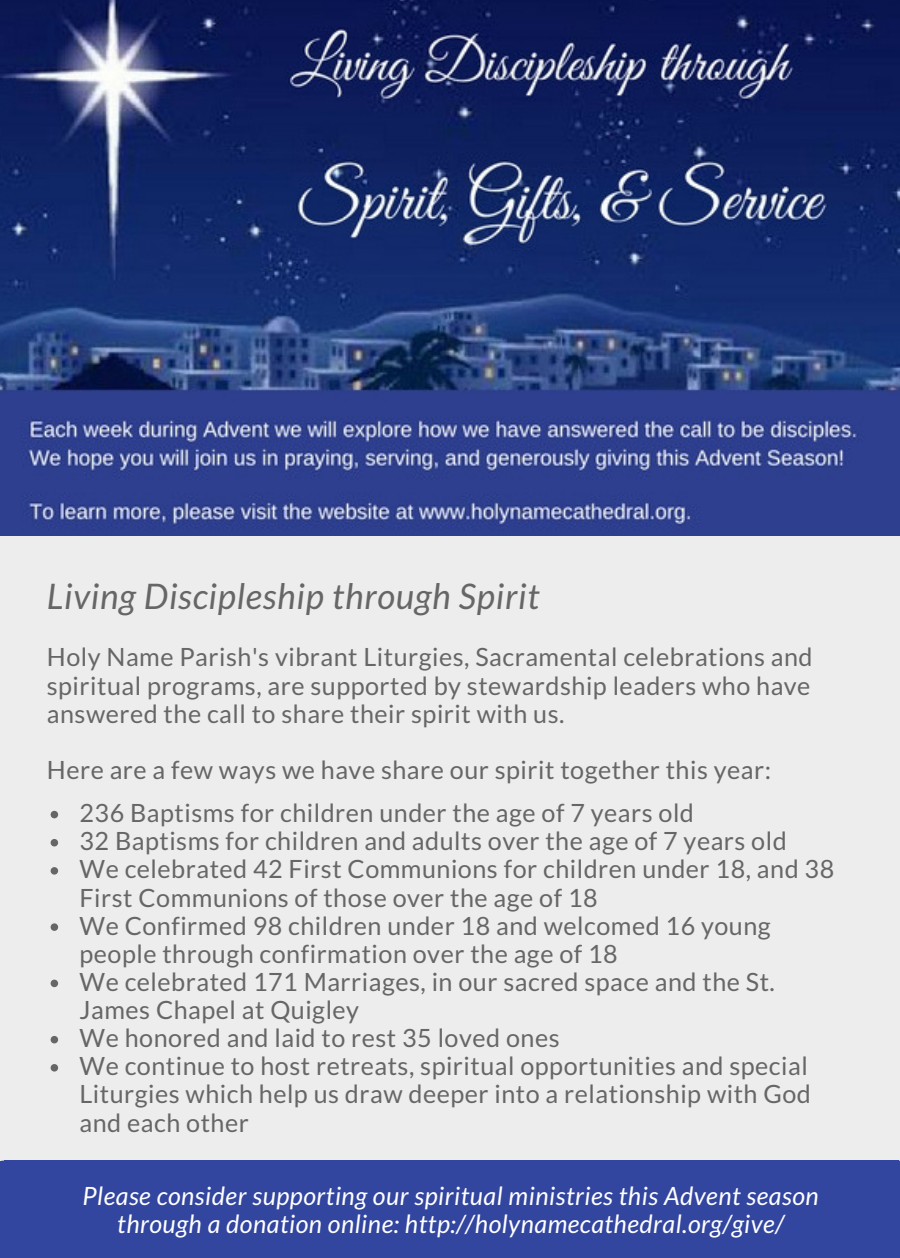
<style>
.page{position:relative;width:900px;height:1258px;background:#fff}
.page>*{position:absolute;margin:0;border:0;box-sizing:border-box;transform-origin:0 0}
.t1{font:italic 35.25px "Lato";letter-spacing:.02em;color:#666}
.t2{font:25.25px/28px "Lato";letter-spacing:.02em;color:#666}
.t3{font:italic 25.25px/28px "Lato";letter-spacing:.02em;color:#fff;text-align:center}
</style>
<div class="page">
<img style="left:0;top:0;width:900px;height:536px">
<div style="left:0;top:536px;width:900px;height:722px;background:#ededed"></div>
<svg style="left:51px;top:811px;width:7px;height:7px"></svg>
<svg style="left:51px;top:839px;width:7px;height:7px"></svg>
<svg style="left:51px;top:867px;width:7px;height:7px"></svg>
<svg style="left:51px;top:923px;width:7px;height:8px"></svg>
<svg style="left:51px;top:979px;width:7px;height:8px"></svg>
<svg style="left:51px;top:1036px;width:7px;height:7px"></svg>
<svg style="left:51px;top:1064px;width:7px;height:7px"></svg>
<div style="left:0;top:1160px;width:900px;height:98px;background:#33469f"></div>
<h1 class="t1" style="left:47px;top:574px;width:494px">Living Discipleship through Spirit</h1>
<p class="t2" style="left:47px;top:642px;width:767px;text-align:justify">Holy Name Parish's vibrant Liturgies, Sacramental celebrations and spiritual programs, are supported by stewardship leaders who have answered the call to share their spirit with us.</p>
<p class="t2" style="left:80px;top:747px;width:693px;line-height:43px;text-indent:-33px">Here are a few ways we have share our spirit together this year:<br>236 Baptisms for children under the age of 7 years old</p>
<p class="t2" style="left:80px;top:826px;width:756px">32 Baptisms for children and adults over the age of 7 years old<br>We celebrated 42 First Communions for children under 18, and 38<br>First Communions of those over the age of 18<br>We Confirmed 98 children under 18 and welcomed 16 young people through confirmation over the age of 18<br>We celebrated 171 Marriages, in our sacred space and the St.<br>James Chapel at Quigley<br>We honored and laid to rest 35 loved ones<br>We continue to host retreats, spiritual opportunities and special Liturgies which help us draw deeper into a relationship with God and each other</p>
<p class="t3" style="left:83px;top:1180px;width:738px">Please consider supporting our spiritual ministries this Advent season through a donation online: http://holynamecathedral.org/give/</p>
</div>
